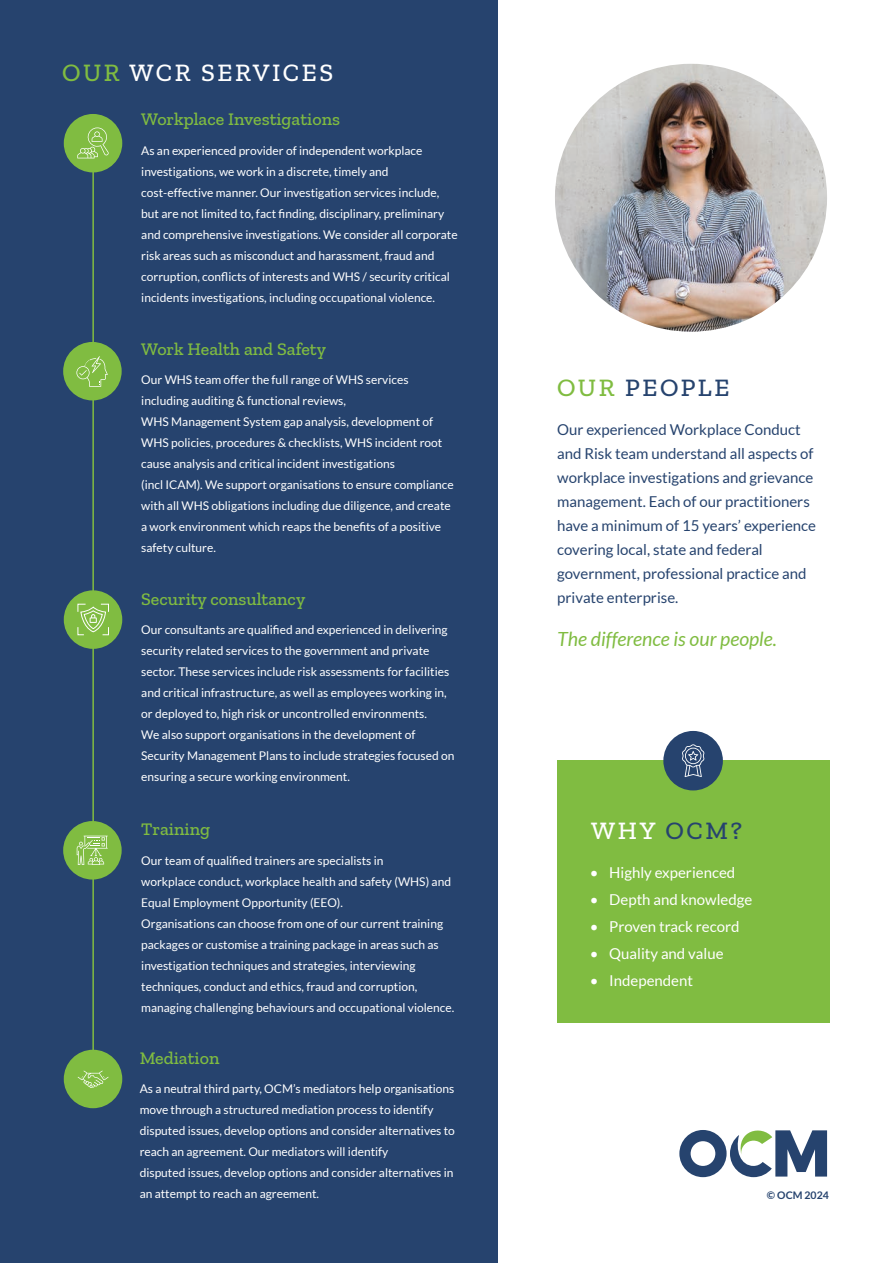
<style>
.page{position:relative;width:893px;height:1263px;background:#fff}
.page>*{position:absolute;margin:0;border:0;box-sizing:border-box;transform-origin:0 0}
.t1{font:500 25.5px "Zilla Slab";letter-spacing:.1em;color:#26436e}
.t2{font:500 25.5px "Zilla Slab";letter-spacing:.1em;color:#fff}
.t3{font:italic 19.5px "Lato";color:#80bc41}
.t4{font:500 18px "Zilla Slab";color:#80bc41}
.t5{font:15px/24px "Lato";color:#26436e}
.t6{font:15px "Lato";color:#fff}
.t7{font:12px/21px "Lato";color:#fff}
.t8{font:700 10.5px "Lato";color:#26436e}
.s1{color:#80bc41}
.s2{color:#fff}
</style>
<div class="page">
<svg style="left:679px;top:1130px;width:148px;height:47px"></svg>
<div style="left:557px;top:761px;width:272px;height:262px;background:#80bc41"></div>
<div style="left:663px;top:731px;width:60px;height:59px;background:#26436e;border-radius:50%"></div>
<svg style="left:682px;top:744px;width:22px;height:33px"></svg>
<div style="left:0;top:0;width:497px;height:1263px;background:#26436e"></div>
<hr style="left:92px;top:169px;width:2px;height:889px;background:#80bc41">
<div style="left:64px;top:114px;width:58px;height:58px;background:#80bc41;border-radius:50%"></div>
<svg style="left:77px;top:127px;width:32px;height:31px"></svg>
<div style="left:64px;top:590px;width:58px;height:59px;background:#80bc41;border-radius:50%"></div>
<svg style="left:77px;top:603px;width:32px;height:32px"></svg>
<div style="left:63px;top:821px;width:59px;height:58px;background:#80bc41;border-radius:50%"></div>
<svg style="left:77px;top:836px;width:31px;height:29px"></svg>
<div style="left:64px;top:1050px;width:58px;height:58px;background:#80bc41;border-radius:50%"></div>
<svg style="left:78px;top:1070px;width:31px;height:18px"></svg>
<div style="left:63px;top:342px;width:59px;height:58px;background:#80bc41;border-radius:50%"></div>
<svg style="left:76px;top:356px;width:32px;height:31px"></svg>
<img style="left:555px;top:64px;width:272px;height:268px">
<h1 class="t2" style="left:62px;top:59px;width:273px"><span class="s1">OUR</span> WCR SERVICES</h1>
<h3 class="t4" style="left:141px;top:109px;width:200px">Workplace Investigations</h3>
<p class="t7" style="left:141px;top:140px;width:318px">As an experienced provider of independent workplace investigations, we work in a discrete, timely and cost-effective manner. Our investigation services include, but are not limited to, fact finding, disciplinary, preliminary and comprehensive investigations. We consider all corporate risk areas such as misconduct and harassment, fraud and corruption, conflicts of interests and WHS / security critical incidents investigations, including occupational violence.</p>
<h3 class="t4" style="left:141px;top:339px;width:186px">Work Health and Safety</h3>
<p class="t7" style="left:141px;top:369px;width:314px">Our WHS team offer the full range of WHS services including auditing &amp; functional reviews,<br>WHS Management System gap analysis, development of WHS policies, procedures &amp; checklists, WHS incident root cause analysis and critical incident investigations<br>(incl ICAM). We support organisations to ensure compliance with all WHS obligations including due diligence, and create a work environment which reaps the benefits of a positive safety culture.</p>
<h3 class="t4" style="left:141px;top:588px;width:166px">Security consultancy</h3>
<p class="t7" style="left:141px;top:619px;width:315px">Our consultants are qualified and experienced in delivering security related services to the government and private sector. These services include risk assessments for facilities and critical infrastructure, as well as employees working in, or deployed to, high risk or uncontrolled environments.<br>We also support organisations in the development of Security Management Plans to include strategies focused on ensuring a secure working environment.</p>
<h3 class="t4" style="left:141px;top:819px;width:70px">Training</h3>
<p class="t7" style="left:141px;top:850px;width:315px">Our team of qualified trainers are specialists in<br>workplace conduct, workplace health and safety (WHS) and Equal Employment Opportunity (EEO).<br>Organisations can choose from one of our current training packages or customise a training package in areas such as investigation techniques and strategies, interviewing techniques, conduct and ethics, fraud and corruption, managing challenging behaviours and occupational violence.</p>
<h3 class="t4" style="left:140px;top:1048px;width:81px">Mediation</h3>
<p class="t7" style="left:140px;top:1078px;width:317px">As a neutral third party, OCM’s mediators help organisations move through a structured mediation process to identify disputed issues, develop options and consider alternatives to reach an agreement. Our mediators will identify<br>disputed issues, develop options and consider alternatives in an attempt to reach an agreement.</p>
<h1 class="t1" style="left:557px;top:373px;width:174px"><span class="s1">OUR</span> PEOPLE</h1>
<p class="t5" style="left:557px;top:418px;width:260px">Our experienced Workplace Conduct and Risk team understand all aspects of workplace investigations and grievance management. Each of our practitioners have a minimum of 15 years’ experience covering local, state and federal government, professional practice and private enterprise.</p>
<h2 class="t3" style="left:557px;top:628px;width:221px">The difference is our people.</h2>
<h1 class="t1" style="left:591px;top:816px;width:153px"><span class="s2">WHY</span> OCM?</h1>
<p class="t6" style="left:590px;top:864px;width:147px">• Highly experienced</p>
<p class="t6" style="left:590px;top:891px;width:164px">• Depth and knowledge</p>
<p class="t6" style="left:590px;top:918px;width:151px">• Proven track record</p>
<p class="t6" style="left:590px;top:945px;width:135px">• Quality and value</p>
<p class="t6" style="left:590px;top:972px;width:105px">• Independent</p>
<p class="t8" style="left:767px;top:1189px;width:63px">© OCM 2024</p>
</div>
